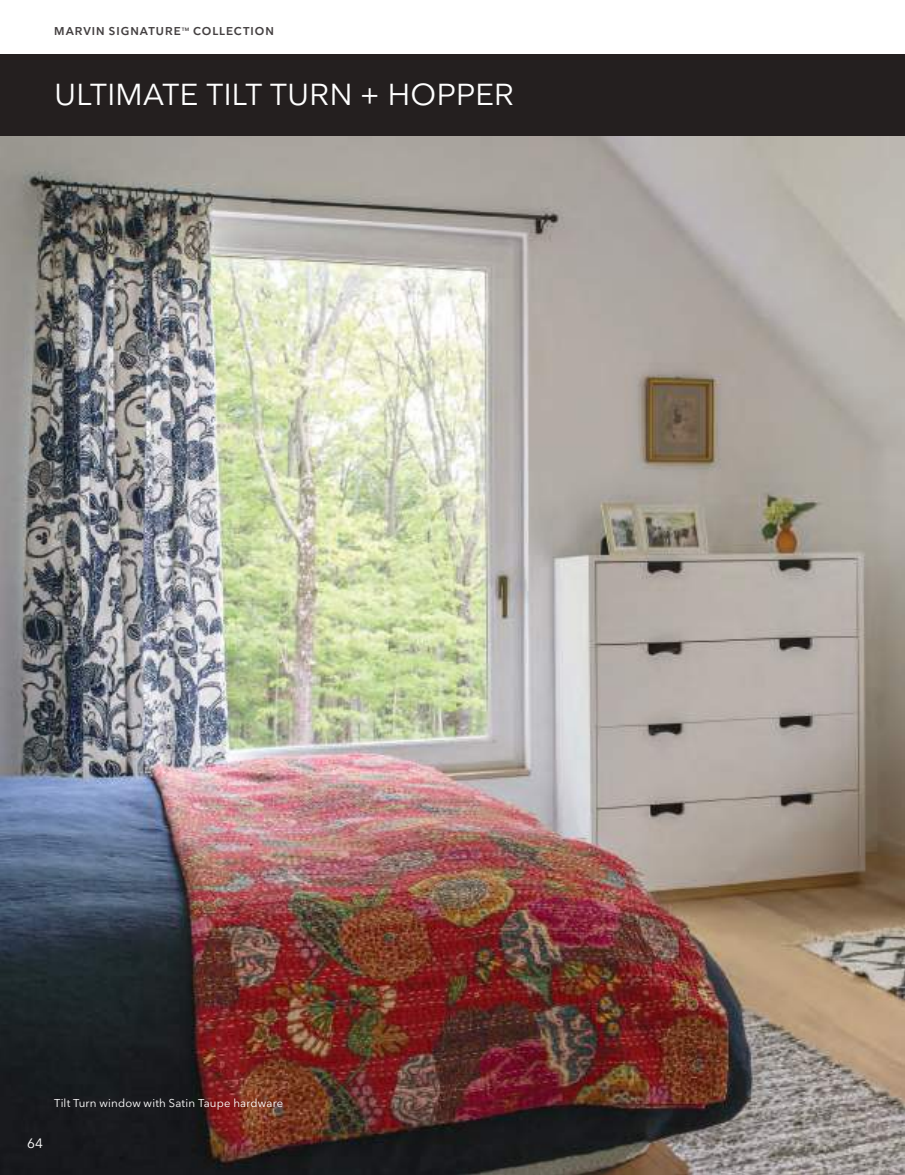
<style>
.page{position:relative;width:905px;height:1175px;background:#fff}
.page>*{position:absolute;margin:0;border:0;box-sizing:border-box;transform-origin:0 0}
.t1{font:30px "Nationale";letter-spacing:.015em;color:#fff}
.t2{font:13.5px "Nationale";color:#fff}
.t3{font:11.25px "Nationale";letter-spacing:.015em;color:#fff}
.t4{font:600 11.25px "Nationale";letter-spacing:.085em;color:#444041}
.t5{font:600 4.8px "Nationale";color:#444041}
</style>
<div class="page">
<img style="left:0;top:135px;width:904px;height:1039px">
<div style="left:0;top:54px;width:904px;height:81px;background:#241f1f"></div>
<p class="t4" style="left:54px;top:24px;width:128px">MARVIN SIGNATURE</p>
<p class="t5" style="left:182px;top:26px;width:9px">TM</p>
<p class="t4" style="left:193px;top:24px;width:82px">COLLECTION</p>
<h1 class="t1" style="left:54px;top:76px;width:460px">ULTIMATE TILT TURN + HOPPER</h1>
<p class="t2" style="left:27px;top:1134px;width:18px">64</p>
<p class="t3" style="left:54px;top:1096px;width:231px">Tilt Turn window with Satin Taupe hardware</p>
</div>
